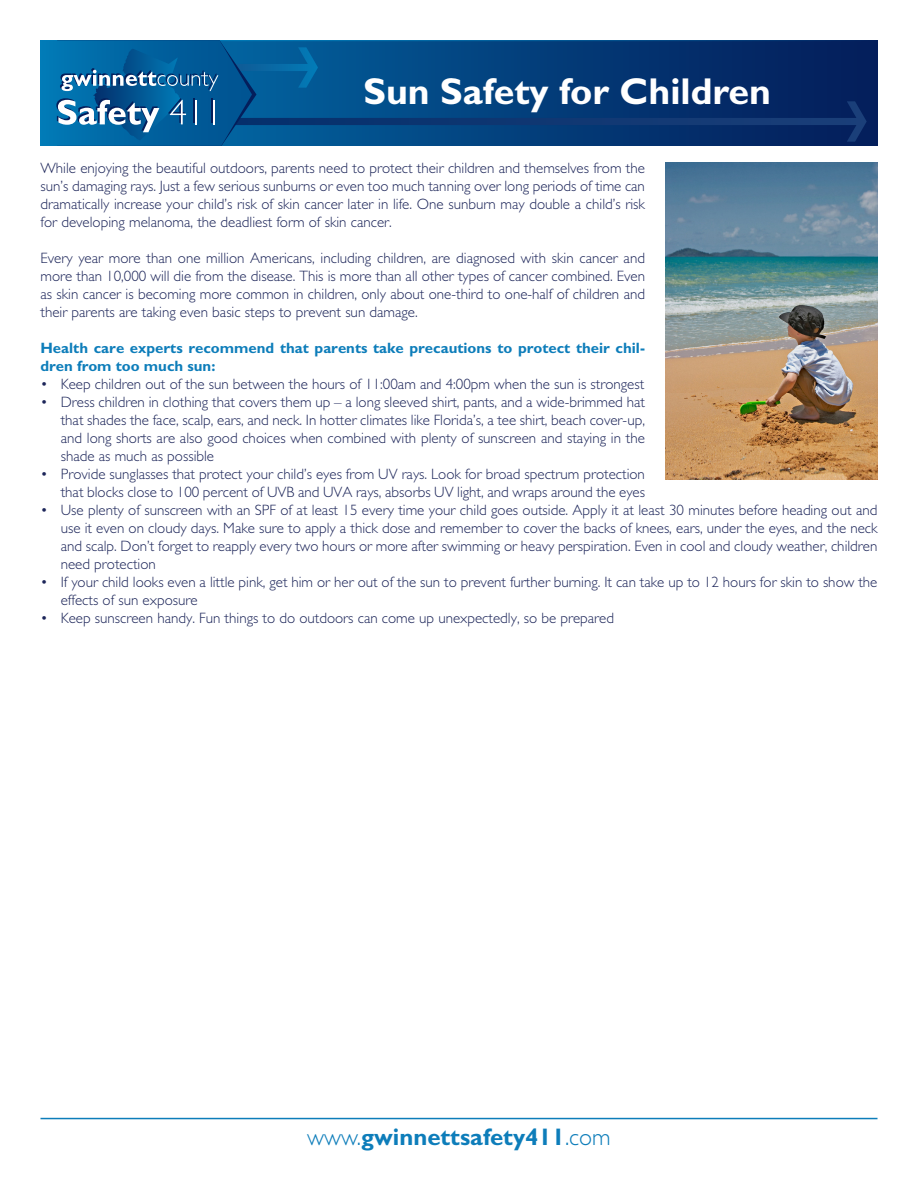
<style>
.page{position:relative;width:918px;height:1188px;background:#fff}
.page>*{position:absolute;margin:0;border:0;box-sizing:border-box;transform-origin:0 0}
.t1{font:700 37.5px "Gill Sans";color:#fff}
.t2{font:700 24px "Gill Sans";color:#0d7dba}
.t3{font:300 15px/18px "Gill Sans";color:#1c2559;text-align:justify}
.t4{font:700 15px/18px "Gill Sans";color:#0d7dba}
.s1{font-weight:300}
</style>
<div class="page">
<svg style="left:40px;top:40px;width:827px;height:106px;background:#094984"></svg>
<hr style="left:195px;top:100px;width:2px;height:24px;background:#fff">
<hr style="left:213px;top:100px;width:2px;height:24px;background:#fff">
<hr style="left:40px;top:1118px;width:838px;height:1px;background:#0d7dba">
<img style="left:665px;top:162px;width:213px;height:318px">
<p class="t1" style="left:363px;top:69px;width:409px">Sun Safety for Children</p>
<p class="t3" style="left:40px;top:159px;width:606px">While enjoying the beautiful outdoors, parents need to protect their children and themselves from the sun’s damaging rays. Just a few serious sunburns or even too much tanning over long periods of time can dramatically increase your child’s risk of skin cancer later in life. One sunburn may double a child’s risk for developing melanoma, the deadliest form of skin cancer.</p>
<p class="t3" style="left:40px;top:249px;width:606px">Every year more than one million Americans, including children, are diagnosed with skin cancer and more than 10,000 will die from the disease. This is more than all other types of cancer combined. Even as skin cancer is becoming more common in children, only about one-third to one-half of children and their parents are taking even basic steps to prevent sun damage.</p>
<p class="t4" style="left:40px;top:339px;width:606px">Health care experts recommend that parents take precautions to protect their chil&shy;dren from too much sun:</p>
<p class="t3" style="left:40px;top:375px;width:605px">• Keep children out of the sun between the hours of 11:00am and 4:00pm when the sun is strongest</p>
<p class="t3" style="left:61px;top:393px;width:586px;text-indent:-20px">• Dress children in clothing that covers them up – a long sleeved shirt, pants, and a wide-brimmed hat that shades the face, scalp, ears, and neck. In hotter climates like Florida’s, a tee shirt, beach cover-up, and long shorts are also good choices when combined with plenty of sunscreen and staying in the shade as much as possible</p>
<p class="t3" style="left:40px;top:465px;width:606px;text-align:right">• Provide sunglasses that protect your child’s eyes from UV rays. Look for broad spectrum protection that blocks close to 100 percent of UVB and UVA rays, absorbs UV light, and wraps around the eyes</p>
<p class="t3" style="left:61px;top:501px;width:818px;text-indent:-20px">• Use plenty of sunscreen with an SPF of at least 15 every time your child goes outside. Apply it at least 30 minutes before heading out and use it even on cloudy days. Make sure to apply a thick dose and remember to cover the backs of knees, ears, under the eyes, and the neck and scalp. Don’t forget to reapply every two hours or more after swimming or heavy perspiration. Even in cool and cloudy weather, children need protection</p>
<p class="t3" style="left:61px;top:573px;width:818px;text-indent:-20px">• If your child looks even a little pink, get him or her out of the sun to prevent further burning. It can take up to 12 hours for skin to show the effects of sun exposure</p>
<p class="t3" style="left:40px;top:609px;width:575px">• Keep sunscreen handy. Fun things to do outdoors can come up unexpectedly, so be prepared</p>
<h2 class="t2" style="left:307px;top:1123px;width:305px"><span class="s1">www.</span>gwinnettsafety411<span class="s1">.com</span></h2>
</div>
